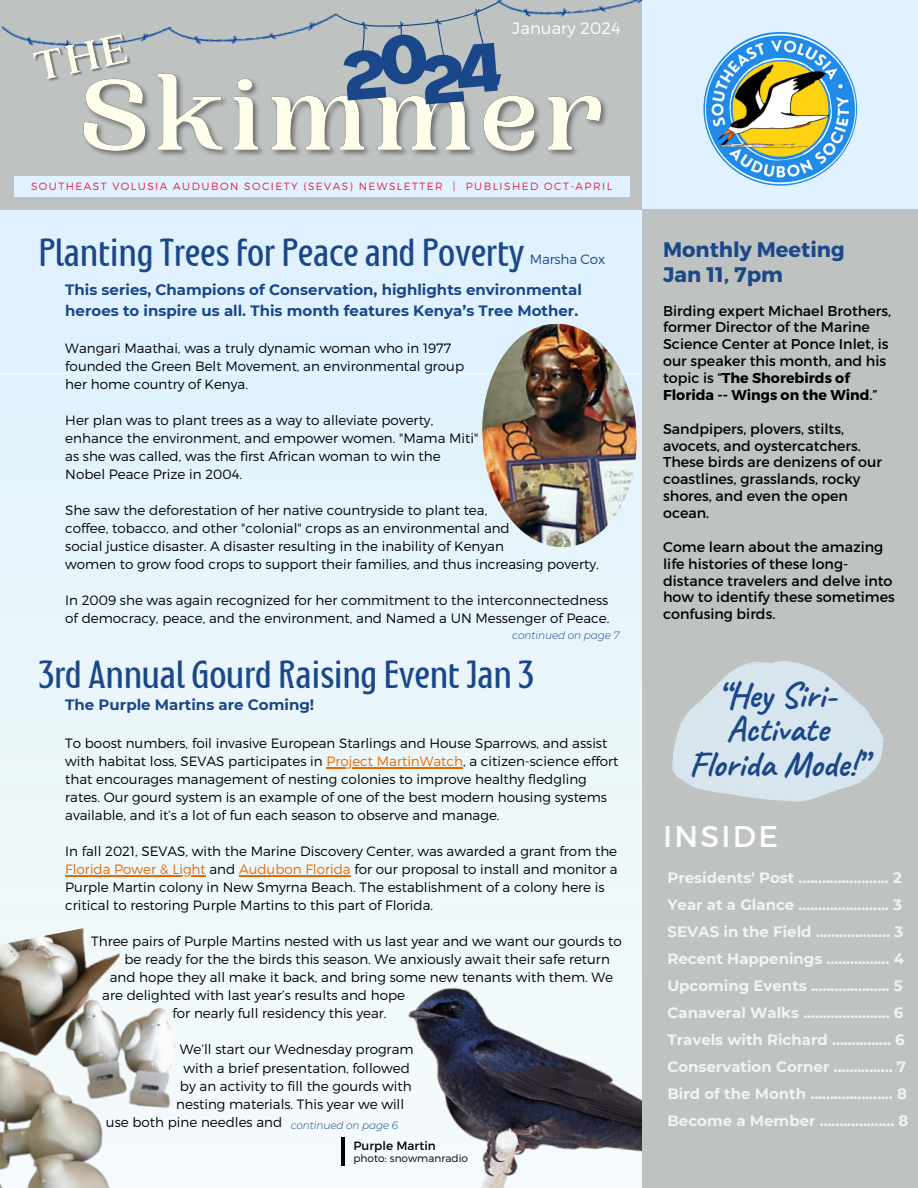
<style>
.page{position:relative;width:918px;height:1188px;background:#e0f2ff}
.page>*{position:absolute;margin:0;border:0;box-sizing:border-box;transform-origin:0 0}
.t1{font:700 35.55px "Caveat";color:#1a4789}
.t2{font:31.5px "Montagna LTD";letter-spacing:.01em;color:#1a4789}
.t3{font:30px "Montserrat";letter-spacing:.075em;color:#fff}
.t4{font:700 21px "Montserrat";color:#1a4789}
.t5{font:300 16.5px "Montserrat";letter-spacing:.005em;color:#fff}
.t6{font:700 15px "Montserrat";color:#f3f3f3}
.t7{font:700 15px/20.2px "Montserrat";color:#1a4789}
.t8{font:14.25px/16.8px "Montserrat";color:#000}
.t9{font:300 13.5px/18px "Montserrat";color:#000}
.t10{font:300 13.5px "Montserrat";letter-spacing:-.01em;color:#1a4789}
.t11{font:12px "Montserrat";letter-spacing:.005em;color:#000}
.t12{font:300 10.5px "Montserrat";letter-spacing:.14em;color:#ed1c40}
.t13{font:italic 300 10.5px "Montserrat";letter-spacing:-.01em;color:#1a4789}
.t14{font:300 10.5px "Montserrat";letter-spacing:.005em;color:#000}
.s1{color:#e86901}
.s2{font-weight:700}
</style>
<div class="page">
<div style="left:0;top:0;width:642px;height:210px;background:#bec2c0"></div>
<div style="left:14px;top:177px;width:615px;height:20px;background:#e0f2ff"></div>
<img style="left:703px;top:32px;width:154px;height:154px;border-radius:50%">
<div style="left:0;top:373px;width:648px;height:815px;background:#ebf6fa"></div>
<img style="left:341px;top:987px;width:301px;height:201px">
<div style="left:642px;top:210px;width:276px;height:978px;background:#bec2c0"></div>
<svg style="left:672px;top:661px;width:212px;height:141px"></svg>
<img style="left:77px;top:73px;width:537px;height:104px">
<svg style="left:335px;top:0;width:175px;height:111px"></svg>
<img style="left:498px;top:0;width:145px;height:22px">
<img style="left:172px;top:14px;width:168px;height:35px">
<img style="left:2px;top:26px;width:170px;height:18px">
<img style="left:482px;top:323px;width:155px;height:224px">
<hr style="left:326px;top:767px;width:137px;height:2px;background:#e86901">
<hr style="left:65px;top:875px;width:141px;height:2px;background:#e86901">
<hr style="left:239px;top:875px;width:112px;height:2px;background:#e86901">
<img style="left:0;top:928px;width:120px;height:260px">
<hr style="left:342px;top:1138px;width:3px;height:28px;background:#000">
<img style="left:29px;top:26px;width:108px;height:69px">
<img style="left:111px;top:1002px;width:65px;height:131px">
<p class="t5" style="left:512px;top:17px;width:110px">January 2024</p>
<p class="t12" style="left:31px;top:180px;width:583px">SOUTHEAST VOLUSIA AUDUBON SOCIETY (SEVAS) NEWSLETTER | PUBLISHED OCT-APRIL</p>
<p class="t2" style="left:39px;top:239px;width:487px">Planting Trees for Peace and Poverty</p>
<p class="t10" style="left:530px;top:250px;width:77px">Marsha Cox</p>
<p class="t7" style="left:65px;top:280px;width:518px">This series, Champions of Conservation, highlights environmental heroes to inspire us all. This month features Kenya’s Tree Mother.</p>
<p class="t9" style="left:65px;top:338px;width:387px">Wangari Maathai, was a truly dynamic woman who in 1977</p>
<p class="t9" style="left:65px;top:356px;width:400px">founded the Green Belt Movement, an environmental group</p>
<p class="t9" style="left:65px;top:374px;width:184px">her home country of Kenya.</p>
<p class="t9" style="left:65px;top:410px;width:370px">Her plan was to plant trees as a way to alleviate poverty,</p>
<p class="t9" style="left:65px;top:428px;width:415px">enhance the environment, and empower women. "Mama Miti"</p>
<p class="t9" style="left:65px;top:446px;width:377px">as she was called, was the first African woman to win the</p>
<p class="t9" style="left:65px;top:464px;width:178px">Nobel Peace Prize in 2004.</p>
<p class="t9" style="left:65px;top:500px;width:424px">She saw the deforestation of her native countryside to plant tea,</p>
<p class="t9" style="left:65px;top:518px;width:446px">coffee, tobacco, and other "colonial" crops as an environmental and</p>
<p class="t9" style="left:65px;top:536px;width:440px">social justice disaster. A disaster resulting in the inability of Kenyan</p>
<p class="t9" style="left:65px;top:554px;width:535px">women to grow food crops to support their families, and thus increasing poverty.</p>
<p class="t9" style="left:65px;top:590px;width:546px">In 2009 she was again recognized for her commitment to the interconnectedness of democracy, peace, and the environment, and Named a UN Messenger of Peace.</p>
<p class="t2" style="left:39px;top:661px;width:497px">3rd Annual Gourd Raising Event Jan 3</p>
<p class="t7" style="left:65px;top:695px;width:250px">The Purple Martins are Coming!</p>
<p class="t9" style="left:65px;top:734px;width:555px">To boost numbers, foil invasive European Starlings and House Sparrows, and assist with habitat loss, SEVAS participates in <span class="s1">Project MartinWatch</span>, a citizen-science effort that encourages management of nesting colonies to improve healthy fledgling rates. Our gourd system is an example of one of the best modern housing systems available, and it’s a lot of fun each season to observe and manage.</p>
<p class="t9" style="left:65px;top:842px;width:554px">In fall 2021, SEVAS, with the Marine Discovery Center, was awarded a grant from the <span class="s1">Florida Power &amp; Light</span> and <span class="s1">Audubon Florida</span> for our proposal to install and monitor a Purple Martin colony in New Smyrna Beach. The establishment of a colony here is critical to restoring Purple Martins to this part of Florida.</p>
<p class="t9" style="left:91px;top:932px;width:532px">Three pairs of Purple Martins nested with us last year and we want our gourds to</p>
<p class="t9" style="left:124px;top:950px;width:487px">be ready for the the birds this season. We anxiously await their safe return</p>
<p class="t9" style="left:110px;top:968px;width:505px">and hope they all make it back, and bring some new tenants with them. We</p>
<p class="t9" style="left:102px;top:986px;width:304px">are delighted with last year’s results and hope</p>
<p class="t9" style="left:173px;top:1004px;width:216px">for nearly full residency this year.</p>
<p class="t9" style="left:180px;top:1040px;width:235px">We’ll start our Wednesday program</p>
<p class="t9" style="left:184px;top:1059px;width:228px">with a brief presentation, followed</p>
<p class="t9" style="left:180px;top:1077px;width:233px">by an activity to fill the gourds with</p>
<p class="t9" style="left:176px;top:1095px;width:229px">nesting materials. This year we will</p>
<p class="t9" style="left:106px;top:1113px;width:178px">use both pine needles and</p>
<p class="t11" style="left:353px;top:1138px;width:84px">Purple Martin</p>
<p class="t14" style="left:353px;top:1151px;width:116px">photo: snowmanradio</p>
<p class="t13" style="left:512px;top:629px;width:109px">continued on page 7</p>
<p class="t13" style="left:291px;top:1118px;width:109px">continued on page 6</p>
<p class="t4" style="left:663px;top:236px;width:183px">Monthly Meeting</p>
<p class="t4" style="left:663px;top:261px;width:121px">Jan 11, 7pm</p>
<p class="t8" style="left:663px;top:301px;width:230px">Birding expert Michael Brothers, former Director of the Marine<br>Science Center at Ponce Inlet, is our speaker this month, and his topic is “<span class="s2">The Shorebirds of<br>Florida -- Wings on the Wind</span>.”</p>
<p class="t8" style="left:663px;top:420px;width:220px">Sandpipers, plovers, stilts, avocets, and oystercatchers.<br>These birds are denizens of our coastlines, grasslands, rocky shores, and even the open ocean.</p>
<p class="t8" style="left:663px;top:538px;width:233px">Come learn about the amazing life histories of these long&shy;distance travelers and delve into how to identify these sometimes confusing birds.</p>
<p class="t1" style="left:718px;top:672px;width:122px">“Hey Siri-</p>
<p class="t1" style="left:727px;top:707px;width:103px">Activate</p>
<p class="t1" style="left:689px;top:742px;width:178px">Florida Mode!”</p>
<p class="t3" style="left:663px;top:817px;width:116px">INSIDE</p>
<p class="t6" style="left:667px;top:868px;width:236px">Presidents' Post ....................... 2</p>
<p class="t6" style="left:667px;top:895px;width:236px">Year at a Glance ....................... 3</p>
<p class="t6" style="left:667px;top:922px;width:237px">SEVAS in the Field ................... 3</p>
<p class="t6" style="left:667px;top:949px;width:238px">Recent Happenings ................ 4</p>
<p class="t6" style="left:667px;top:976px;width:237px">Upcoming Events .................... 5</p>
<p class="t6" style="left:667px;top:1003px;width:238px">Canaveral Walks ...................... 6</p>
<p class="t6" style="left:667px;top:1030px;width:239px">Travels with Richard ............... 6</p>
<p class="t6" style="left:667px;top:1057px;width:240px">Conservation Corner ............... 7</p>
<p class="t6" style="left:667px;top:1084px;width:241px">Bird of the Month ..................... 8</p>
<p class="t6" style="left:667px;top:1111px;width:243px">Become a Member ................... 8</p>
</div>
